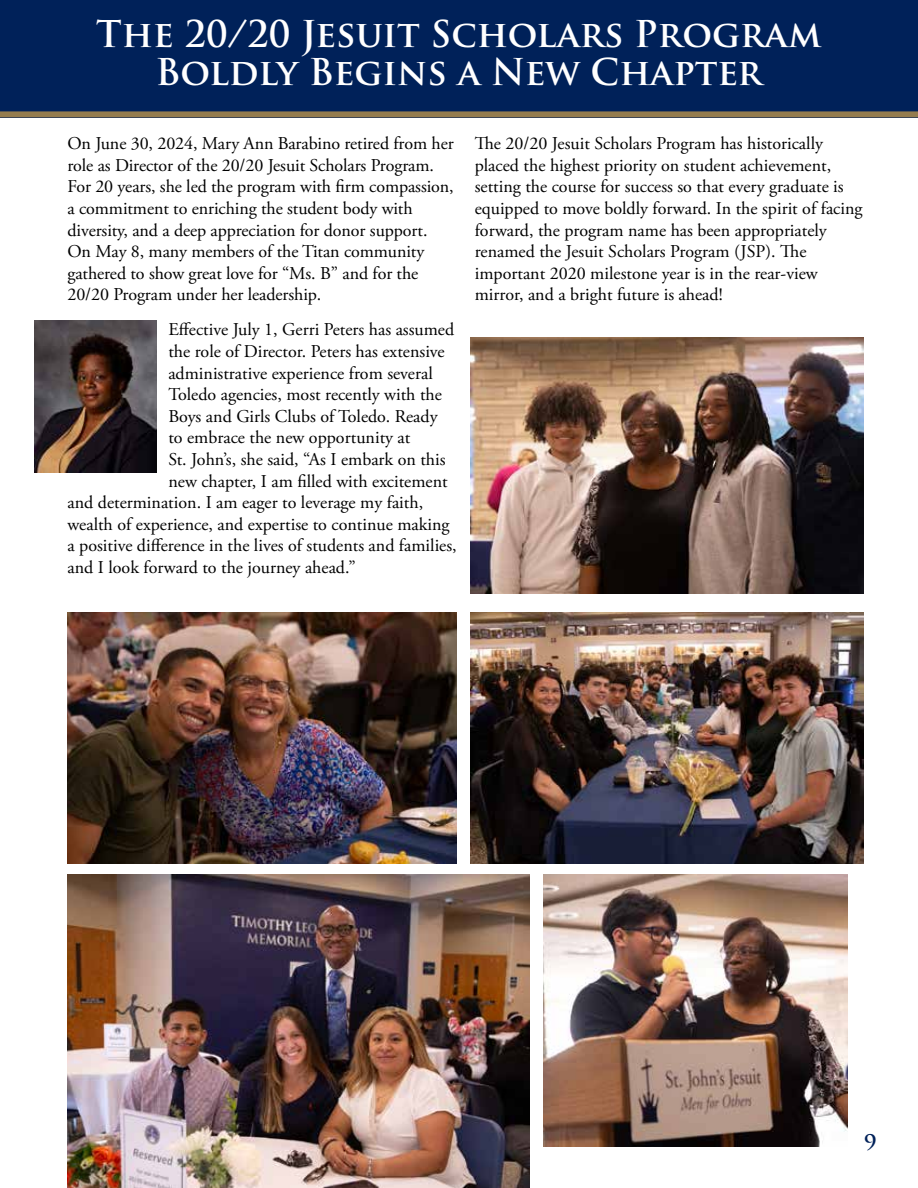
<style>
.page{position:relative;width:918px;height:1188px;background:#fff}
.page>*{position:absolute;margin:0;border:0;box-sizing:border-box;transform-origin:0 0}
.t1{font:700 36px/39px "Trajan Pro";color:#fff;text-align:center}
.t2{font:700 21px "Trajan Pro";color:#002159}
.t3{font:18px/21.6px "Adobe Garamond Pro";color:#000}
</style>
<div class="page">
<div style="left:0;top:0;width:918px;height:117px;background:#002159"></div>
<div style="left:0;top:111px;width:918px;height:6px;background:#947c4e"></div>
<img style="left:35px;top:321px;width:121px;height:152px">
<img style="left:471px;top:338px;width:393px;height:256px">
<img style="left:68px;top:613px;width:389px;height:251px">
<img style="left:544px;top:875px;width:303px;height:272px">
<img style="left:68px;top:875px;width:461px;height:313px">
<img style="left:471px;top:613px;width:393px;height:251px">
<h1 class="t1" style="left:96px;top:14px;width:727px">The 20/20 Jesuit Scholars Program<br>Boldly Begins a New Chapter</h1>
<p class="t3" style="left:68px;top:133px;width:388px">On June 30, 2024, Mary Ann Barabino retired from her role as Director of the 20/20 Jesuit Scholars Program.<br>For 20 years, she led the program with firm compassion, a commitment to enriching the student body with diversity, and a deep appreciation for donor support.<br>On May 8, many members of the Titan community gathered to show great love for “Ms. B” and for the 20/20 Program under her leadership.</p>
<p class="t3" style="left:168px;top:320px;width:287px">Effective July 1, Gerri Peters has assumed</p>
<p class="t3" style="left:168px;top:341px;width:278px">the role of Director. Peters has extensive</p>
<p class="t3" style="left:168px;top:363px;width:266px">administrative experience from several</p>
<p class="t3" style="left:168px;top:384px;width:275px">Toledo agencies, most recently with the</p>
<p class="t3" style="left:168px;top:406px;width:271px">Boys and Girls Clubs of Toledo. Ready</p>
<p class="t3" style="left:168px;top:428px;width:244px">to embrace the new opportunity at</p>
<p class="t3" style="left:168px;top:449px;width:279px">St. John’s, she said, “As I embark on this</p>
<p class="t3" style="left:168px;top:471px;width:281px">new chapter, I am filled with excitement</p>
<p class="t3" style="left:68px;top:492px;width:357px">and determination. I am eager to leverage my faith,</p>
<p class="t3" style="left:68px;top:514px;width:384px">wealth of experience, and expertise to continue making</p>
<p class="t3" style="left:68px;top:536px;width:391px">a positive difference in the lives of students and families,</p>
<p class="t3" style="left:68px;top:557px;width:290px">and I look forward to the journey ahead.”</p>
<p class="t3" style="left:475px;top:133px;width:389px">The 20/20 Jesuit Scholars Program has historically placed the highest priority on student achievement, setting the course for success so that every graduate is equipped to move boldly forward. In the spirit of facing forward, the program name has been appropriately renamed the Jesuit Scholars Program (JSP). The important 2020 milestone year is in the rear-view mirror, and a bright future is ahead!</p>
<p class="t2" style="left:864px;top:1129px;width:14px">9</p>
</div>
